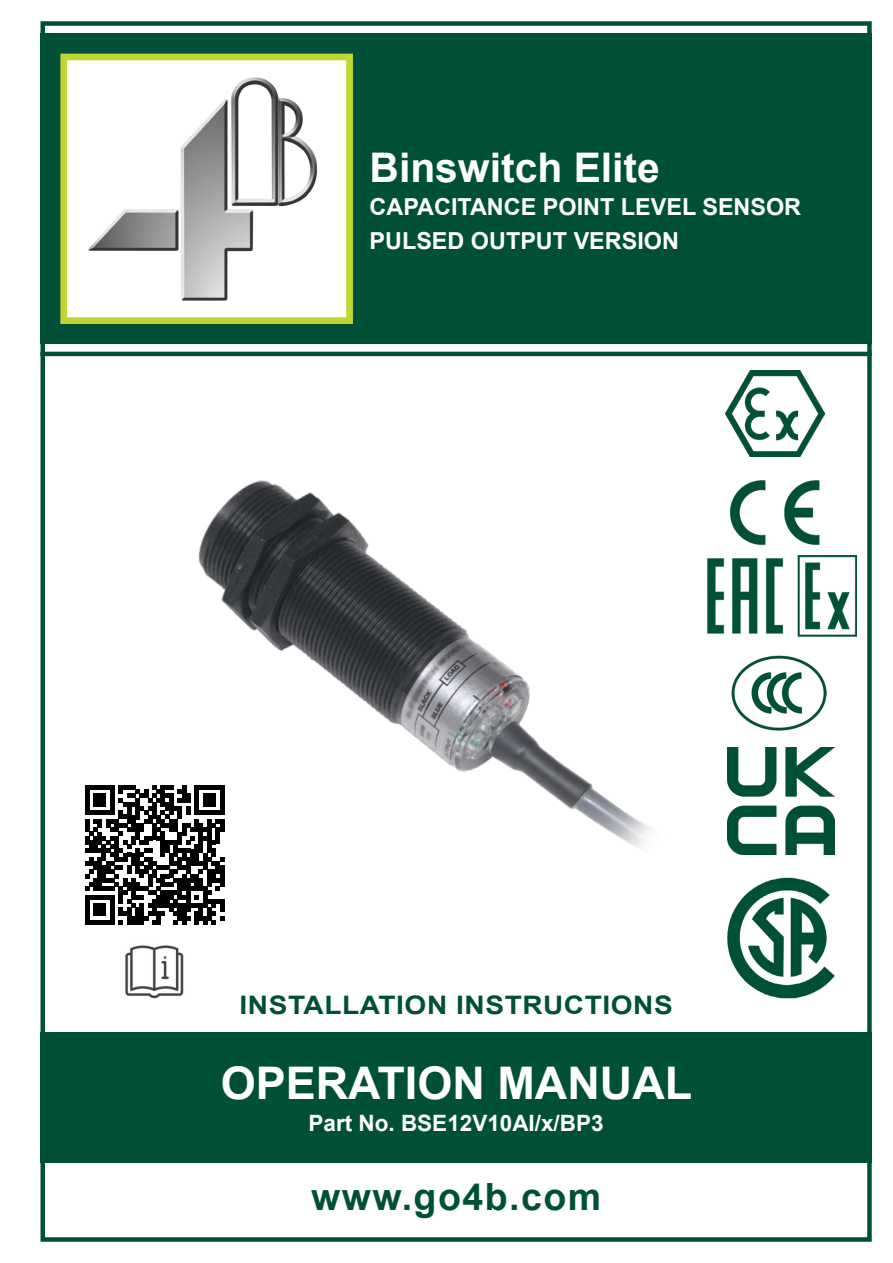
<style>
.page{position:relative;width:893px;height:1263px;background:#fff}
.page>*{position:absolute;margin:0;border:0;box-sizing:border-box;transform-origin:0 0}
.t1{font:700 45px "Arial";color:#fff}
.t2{font:700 40.8px "Arial";color:#fff}
.t3{font:700 37.5px "Arial";letter-spacing:.04em;color:#005037}
.t4{font:700 25.5px "Arial";letter-spacing:.02em;color:#005037;scale:1.1 1}
.t5{font:700 23.4px/33.6px "Arial";color:#fff}
.t6{font:700 22.5px "Arial";color:#fff}
</style>
<div class="page">
<div style="left:40px;top:34px;width:832px;height:310px;background:#005037"></div>
<hr style="left:40px;top:352px;width:832px;height:4px;background:#005037">
<div style="left:60px;top:54px;width:293px;height:270px;background:#fff;border:7px solid #bfd730"></div>
<img style="left:88px;top:77px;width:225px;height:224px">
<div style="left:40px;top:1032px;width:832px;height:130px;background:#005037"></div>
<div style="left:40px;top:21px;width:832px;height:1221px;border:4px solid #005037"></div>
<img style="left:198px;top:480px;width:454px;height:432px">
<img style="left:726px;top:370px;width:98px;height:86px">
<img style="left:730px;top:480px;width:90px;height:65px">
<img style="left:707px;top:556px;width:149px;height:81px">
<img style="left:732px;top:655px;width:94px;height:76px">
<svg style="left:85px;top:785px;width:139px;height:139px"></svg>
<img style="left:125px;top:945px;width:59px;height:54px">
<img style="left:727px;top:748px;width:108px;height:107px">
<img style="left:727px;top:877px;width:108px;height:122px">
<h2 class="t2" style="left:370px;top:139px;width:292px">Binswitch Elite</h2>
<p class="t5" style="left:370px;top:191px;width:433px">CAPACITANCE POINT LEVEL SENSOR<br>PULSED OUTPUT VERSION</p>
<p class="t4" style="left:240px;top:987px;width:395px">INSTALLATION INSTRUCTIONS</p>
<h1 class="t1" style="left:221px;top:1051px;width:473px">OPERATION MANUAL</h1>
<p class="t6" style="left:309px;top:1107px;width:297px">Part No. BSE12V10AI/x/BP3</p>
<h3 class="t3" style="left:311px;top:1170px;width:292px">www.go4b.com</h3>
</div>
